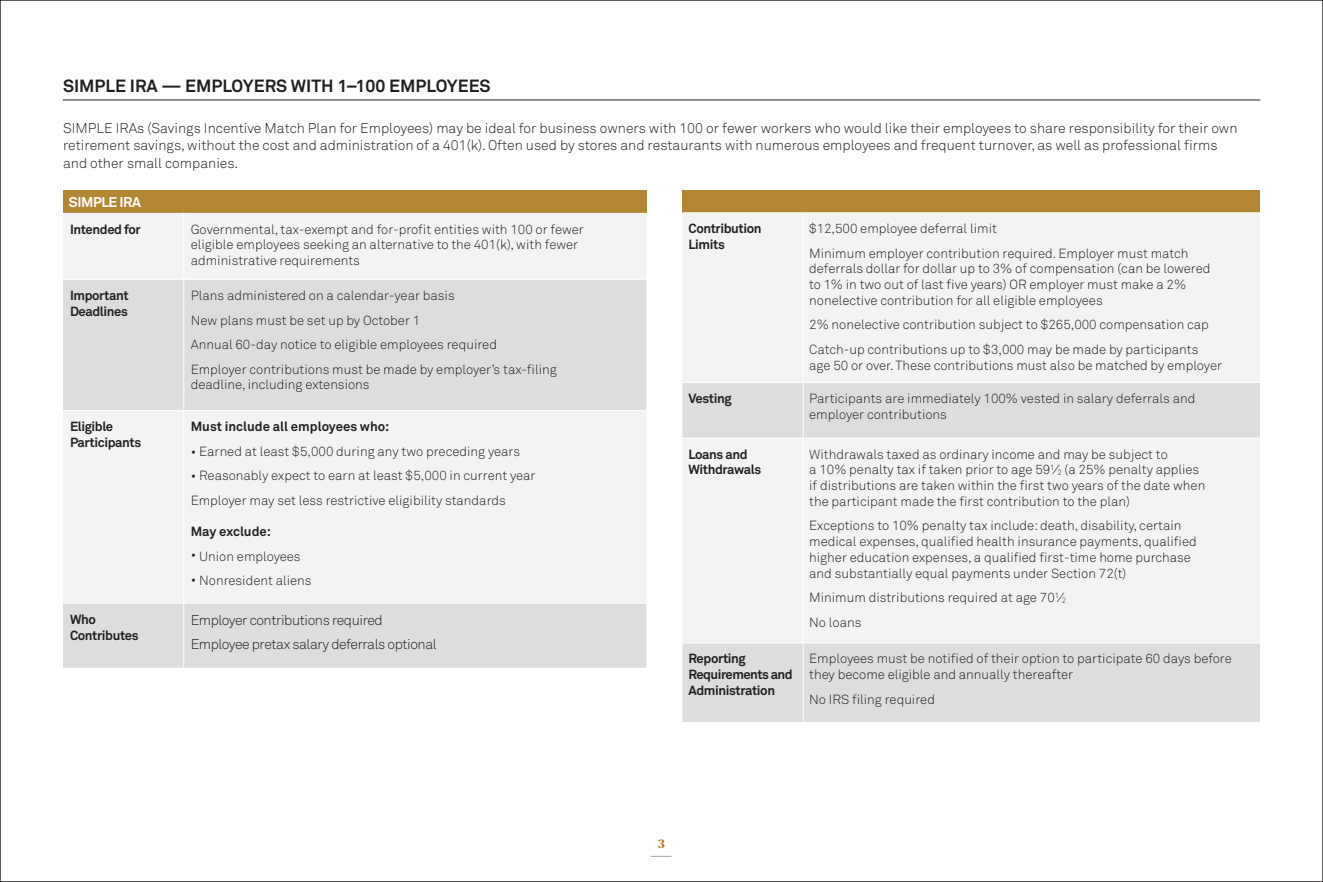
<style>
.page{position:relative;width:1323px;height:882px;background:#fff}
.page>*{position:absolute;margin:0;border:0;box-sizing:border-box;transform-origin:0 0}
.t1{font:700 17.5px "Akkurat Pro";color:#231f20}
.t2{font:14px/17.5px "Akkurat Light Pro";color:#231f20}
.t3{font:14px "Akkurat Light Pro";letter-spacing:-.03em;color:#231f20}
.t4{font:700 14px "Akkurat Pro";letter-spacing:-.03em;color:#fff}
.t5{font:13.12px/15.8px "Akkurat Light Pro";color:#231f20}
.t6{font:700 13.12px/15.8px "Akkurat Pro";letter-spacing:-.03em;color:#231f20}
.t7{font:700 13.12px "Akkurat Pro";color:#231f20}
.Footer__Odd_Page{font:700 12.25px "Publico Banner";color:#b38634}
.s1{font-size:7.7px}
</style>
<div class="page">
<svg style="left:651px;top:856px;width:21px;height:1px"></svg>
<div style="left:63px;top:190px;width:583px;height:23px;background:#b38634"></div>
<div style="left:63px;top:213px;width:583px;height:66px;background:#f2f3f4"></div>
<svg style="left:63px;top:280px;width:583px;height:388px;fill:#e4e5e7"></svg>
<hr style="left:183px;top:213px;width:1px;height:66px;background:#fff">
<hr style="left:183px;top:280px;width:1px;height:130px;background:#fff">
<hr style="left:63px;top:410px;width:121px;height:1px;background:#fff">
<hr style="left:184px;top:410px;width:462px;height:1px;background:#fff">
<hr style="left:183px;top:411px;width:1px;height:192px;background:#fff">
<hr style="left:63px;top:603px;width:121px;height:1px;background:#fff">
<hr style="left:184px;top:603px;width:462px;height:1px;background:#fff">
<hr style="left:183px;top:604px;width:1px;height:63px;background:#fff">
<div style="left:682px;top:190px;width:578px;height:23px;background:#b38634"></div>
<div style="left:683px;top:214px;width:577px;height:168px;background:#f2f3f4"></div>
<svg style="left:682px;top:383px;width:578px;height:339px;fill:#f2f3f4"></svg>
<hr style="left:682px;top:212px;width:121px;height:1px;background:#fff">
<hr style="left:803px;top:212px;width:457px;height:1px;background:#fff">
<hr style="left:803px;top:213px;width:1px;height:169px;background:#fff">
<hr style="left:803px;top:383px;width:1px;height:55px;background:#fff">
<hr style="left:682px;top:438px;width:121px;height:1px;background:#fff">
<hr style="left:803px;top:438px;width:457px;height:1px;background:#fff">
<hr style="left:803px;top:439px;width:1px;height:204px;background:#fff">
<hr style="left:803px;top:643px;width:1px;height:78px;background:#fff">
<hr style="left:682px;top:643px;width:121px;height:1px;background:#fff">
<hr style="left:803px;top:643px;width:457px;height:1px;background:#fff">
<hr style="left:63px;top:100px;width:1197px;height:1px;background:#231f20">
<p class="t1" style="left:63px;top:75px;width:429px">SIMPLE IRA — EMPLOYERS WITH 1–100 EMPLOYEES</p>
<p class="t2" style="left:63px;top:119px;width:1176px">SIMPLE IRAs (Savings Incentive Match Plan for Employees) may be ideal for business owners with 100 or fewer workers who would like their employees to share responsibility for their own retirement savings, without the cost and administration of a 401(k). Often used by stores and restaurants with numerous employees and frequent turnover, as well as professional firms and other small companies.</p>
<p class="t4" style="left:69px;top:193px;width:74px">SIMPLE IRA</p>
<p class="t6" style="left:70px;top:221px;width:72px">Intended for</p>
<p class="t5" style="left:191px;top:221px;width:395px">Governmental, tax-exempt and for-profit entities with 100 or fewer eligible employees seeking an alternative to the 401(k), with fewer administrative requirements</p>
<p class="t6" style="left:70px;top:288px;width:60px">Important<br>Deadlines</p>
<p class="t5" style="left:191px;top:288px;width:266px">Plans administered on a calendar-year basis</p>
<p class="t5" style="left:191px;top:312px;width:231px">New plans must be set up by October 1</p>
<p class="t5" style="left:191px;top:337px;width:308px">Annual 60-day notice to eligible employees required</p>
<p class="t5" style="left:191px;top:361px;width:368px">Employer contributions must be made by employer’s tax-filing deadline, including extensions</p>
<p class="t6" style="left:70px;top:419px;width:73px">Eligible<br>Participants</p>
<p class="t7" style="left:191px;top:419px;width:200px">Must include all employees who:</p>
<p class="t6" style="left:688px;top:221px;width:75px">Contribution<br>Limits</p>
<p class="t5" style="left:809px;top:221px;width:189px">$12,500 employee deferral limit</p>
<p class="t5" style="left:809px;top:245px;width:403px">Minimum employer contribution required. Employer must match deferrals dollar for dollar up to 3% of compensation (can be lowered to 1% in two out of last five years) OR employer must make a 2% nonelective contribution for all eligible employees</p>
<p class="t5" style="left:809px;top:317px;width:401px">2% nonelective contribution subject to $265,000 compensation cap</p>
<p class="t5" style="left:809px;top:342px;width:414px">Catch-up contributions up to $3,000 may be made by participants age 50 or over. These contributions must also be matched by employer</p>
<p class="t6" style="left:688px;top:391px;width:45px">Vesting</p>
<p class="t5" style="left:809px;top:391px;width:388px">Participants are immediately 100% vested in salary deferrals and employer contributions</p>
<p class="t6" style="left:688px;top:446px;width:74px">Loans and<br>Withdrawals</p>
<p class="t5" style="left:809px;top:446px;width:398px">Withdrawals taxed as ordinary income and may be subject to<br>a 10% penalty tax if taken prior to age 59<sup>1</sup>⁄<span class="s1">2</span> (a 25% penalty applies if distributions are taken within the first two years of the date when the participant made the first contribution to the plan)</p>
<p class="t5" style="left:809px;top:518px;width:389px">Exceptions to 10% penalty tax include: death, disability, certain medical expenses, qualified health insurance payments, qualified higher education expenses, a qualified first-time home purchase and substantially equal payments under Section 72(t)</p>
<p class="t5" style="left:809px;top:590px;width:259px">Minimum distributions required at age 70<sup>1</sup>⁄<span class="s1">2</span></p>
<p class="t5" style="left:809px;top:614px;width:54px">No loans</p>
<p class="t6" style="left:688px;top:651px;width:106px">Reporting<br>Requirements and<br>Administration</p>
<p class="t5" style="left:809px;top:651px;width:424px">Employees must be notified of their option to participate 60 days before they become eligible and annually thereafter</p>
<p class="t5" style="left:809px;top:691px;width:127px">No IRS filing required</p>
<p class="t5" style="left:191px;top:444px;width:331px">• Earned at least $5,000 during any two preceding years</p>
<p class="t5" style="left:191px;top:468px;width:346px">• Reasonably expect to earn at least $5,000 in current year</p>
<p class="t5" style="left:191px;top:493px;width:317px">Employer may set less restrictive eligibility standards</p>
<p class="t7" style="left:191px;top:524px;width:82px">May exclude:</p>
<p class="t5" style="left:191px;top:549px;width:111px">• Union employees</p>
<p class="t5" style="left:191px;top:573px;width:122px">• Nonresident aliens</p>
<p class="t6" style="left:70px;top:612px;width:70px">Who<br>Contributes</p>
<p class="t3" style="left:191px;top:611px;width:194px">Employer contributions required</p>
<p class="t3" style="left:191px;top:636px;width:247px">Employee pretax salary deferrals optional</p>
<p class="Footer__Odd_Page" style="left:658px;top:835px;width:8px">3</p>
</div>
